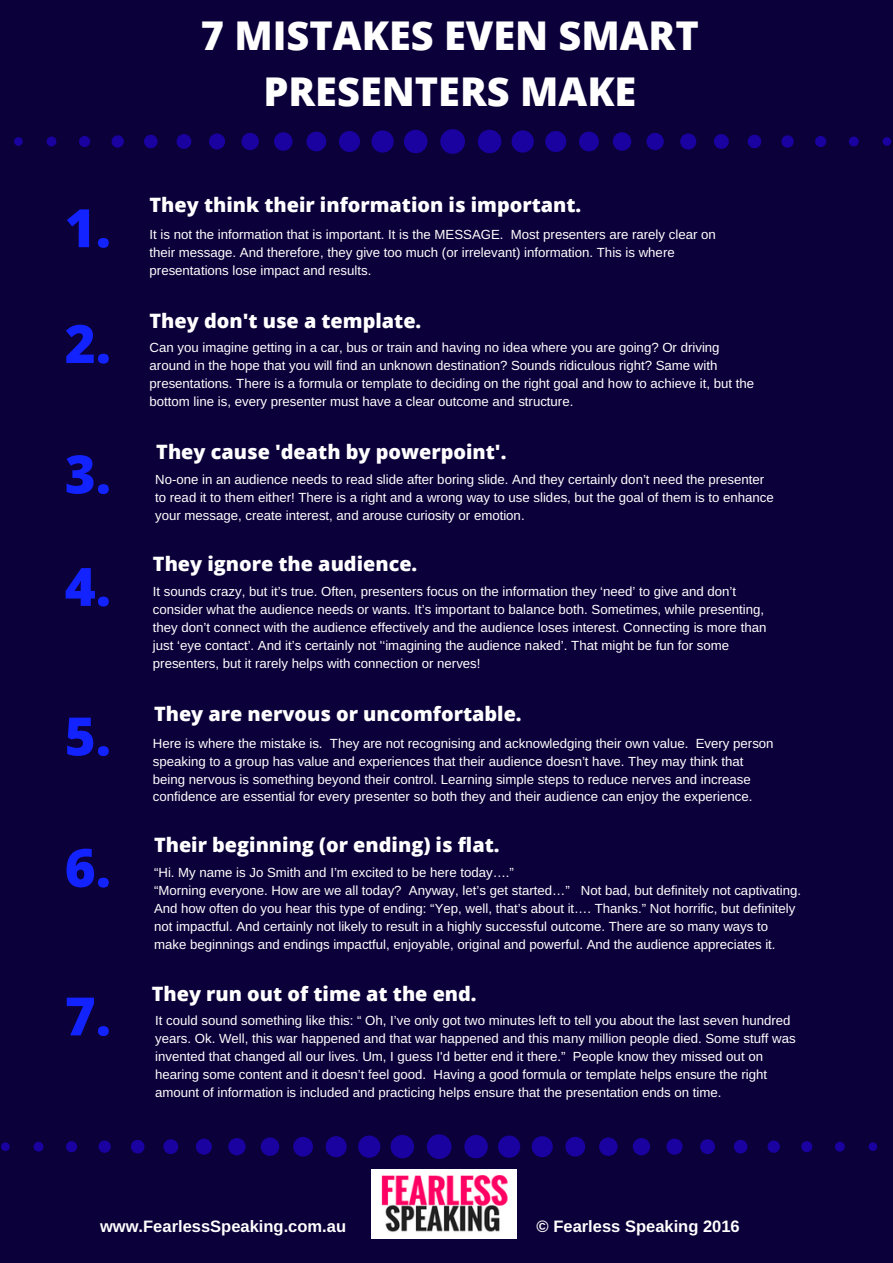
<style>
.page{position:relative;width:893px;height:1263px;background:#fff}
.page>*{position:absolute;margin:0;border:0;box-sizing:border-box;transform-origin:0 0}
.t1{font:800 52.95px/115.8px "Open Sans";color:#1223ff}
.t2{font:800 39.6px/55.1px "Open Sans";color:#fff;text-align:center}
.t3{font:800 19.8px "Open Sans";color:#fff}
.t4{font:700 16.5px "Arimo";color:#fff}
.t5{font:13.2px/18px "Arimo";color:#fff}
.s1{font-family:"Liberation Sans"}
</style>
<div class="page">
<div style="left:0;top:0;width:892px;height:1262px;background:#0b0039"></div>
<div style="left:427px;top:1134px;width:24px;height:25px;background:#1902a0;border-radius:50%"></div>
<div style="left:464px;top:1135px;width:24px;height:23px;background:#1902a0;border-radius:50%"></div>
<div style="left:498px;top:1135px;width:22px;height:22px;background:#1902a0;border-radius:50%"></div>
<svg style="left:531px;top:1136px;width:21px;height:21px"></svg>
<svg style="left:565px;top:1136px;width:20px;height:20px"></svg>
<div style="left:599px;top:1137px;width:18px;height:19px;background:#1902a0;border-radius:50%"></div>
<div style="left:632px;top:1138px;width:18px;height:17px;background:#1902a0;border-radius:50%"></div>
<svg style="left:666px;top:1138px;width:16px;height:16px"></svg>
<svg style="left:700px;top:1139px;width:15px;height:15px"></svg>
<svg style="left:733px;top:1140px;width:14px;height:13px"></svg>
<div style="left:767px;top:1140px;width:12px;height:13px;background:#1902a0;border-radius:50%"></div>
<div style="left:801px;top:1141px;width:11px;height:11px;background:#1902a0;border-radius:50%"></div>
<div style="left:834px;top:1141px;width:10px;height:10px;background:#1902a0;border-radius:50%"></div>
<div style="left:868px;top:1142px;width:9px;height:9px;background:#1902a0;border-radius:50%"></div>
<div style="left:390px;top:1135px;width:24px;height:23px;background:#1902a0;border-radius:50%"></div>
<div style="left:358px;top:1135px;width:22px;height:22px;background:#1902a0;border-radius:50%"></div>
<svg style="left:325px;top:1136px;width:21px;height:21px"></svg>
<div style="left:293px;top:1136px;width:20px;height:20px;background:#1902a0;border-radius:50%"></div>
<div style="left:261px;top:1137px;width:18px;height:19px;background:#1902a0;border-radius:50%"></div>
<svg style="left:228px;top:1138px;width:17px;height:17px"></svg>
<div style="left:196px;top:1138px;width:16px;height:16px;background:#1902a0;border-radius:50%"></div>
<div style="left:163px;top:1139px;width:15px;height:15px;background:#1902a0;border-radius:50%"></div>
<svg style="left:131px;top:1140px;width:13px;height:13px"></svg>
<div style="left:98px;top:1140px;width:13px;height:13px;background:#1902a0;border-radius:50%"></div>
<div style="left:66px;top:1141px;width:11px;height:11px;background:#1902a0;border-radius:50%"></div>
<div style="left:34px;top:1141px;width:9px;height:10px;background:#1902a0;border-radius:50%"></div>
<div style="left:1px;top:1142px;width:9px;height:9px;background:#1902a0;border-radius:50%"></div>
<div style="left:440px;top:129px;width:25px;height:25px;background:#1902a0;border-radius:50%"></div>
<div style="left:478px;top:130px;width:23px;height:23px;background:#1902a0;border-radius:50%"></div>
<div style="left:511px;top:130px;width:23px;height:23px;background:#1902a0;border-radius:50%"></div>
<svg style="left:545px;top:131px;width:21px;height:21px"></svg>
<svg style="left:579px;top:132px;width:19px;height:19px"></svg>
<div style="left:612px;top:132px;width:19px;height:19px;background:#1902a0;border-radius:50%"></div>
<div style="left:646px;top:133px;width:17px;height:17px;background:#1902a0;border-radius:50%"></div>
<svg style="left:680px;top:133px;width:16px;height:17px"></svg>
<svg style="left:714px;top:134px;width:14px;height:15px"></svg>
<svg style="left:747px;top:135px;width:14px;height:13px"></svg>
<div style="left:781px;top:135px;width:12px;height:13px;background:#1902a0;border-radius:50%"></div>
<div style="left:815px;top:136px;width:11px;height:11px;background:#1902a0;border-radius:50%"></div>
<div style="left:848px;top:137px;width:10px;height:9px;background:#1902a0;border-radius:50%"></div>
<div style="left:882px;top:137px;width:9px;height:9px;background:#1902a0;border-radius:50%"></div>
<div style="left:404px;top:130px;width:23px;height:23px;background:#1902a0;border-radius:50%"></div>
<div style="left:371px;top:130px;width:23px;height:23px;background:#1902a0;border-radius:50%"></div>
<svg style="left:339px;top:131px;width:21px;height:21px"></svg>
<div style="left:306px;top:132px;width:20px;height:19px;background:#1902a0;border-radius:50%"></div>
<div style="left:274px;top:132px;width:18px;height:19px;background:#1902a0;border-radius:50%"></div>
<svg style="left:241px;top:133px;width:18px;height:17px"></svg>
<div style="left:209px;top:133px;width:16px;height:16px;background:#1902a0;border-radius:50%"></div>
<div style="left:176px;top:134px;width:15px;height:15px;background:#1902a0;border-radius:50%"></div>
<svg style="left:144px;top:135px;width:14px;height:13px"></svg>
<div style="left:111px;top:135px;width:13px;height:13px;background:#1902a0;border-radius:50%"></div>
<div style="left:79px;top:136px;width:11px;height:11px;background:#1902a0;border-radius:50%"></div>
<div style="left:47px;top:137px;width:9px;height:9px;background:#1902a0;border-radius:50%"></div>
<div style="left:14px;top:137px;width:9px;height:9px;background:#1902a0;border-radius:50%"></div>
<img style="left:371px;top:1169px;width:145px;height:70px">
<h1 class="t1" style="left:65px;top:169px;width:48px">1.<br>2.</h1>
<h1 class="t1" style="left:65px;top:415px;width:48px">3.</h1>
<h1 class="t1" style="left:65px;top:527px;width:48px">4.</h1>
<h1 class="t1" style="left:65px;top:677px;width:48px">5.</h1>
<h1 class="t1" style="left:65px;top:808px;width:48px">6.</h1>
<h1 class="t1" style="left:65px;top:957px;width:48px">7.</h1>
<h2 class="t2" style="left:201px;top:8px;width:499px">7 MISTAKES EVEN SMART<br>PRESENTERS MAKE</h2>
<h3 class="t3" style="left:149px;top:191px;width:433px">They think their information is important.</h3>
<p class="t5" style="left:149px;top:226px;width:567px">It is not the information that is important. It is the MESSAGE. Most presenters are rarely clear on their message. And therefore, they give too much (or irrelevant) information. This is where presentations lose impact and results.</p>
<h3 class="t3" style="left:149px;top:307px;width:273px">They don't use a template.</h3>
<p class="t5" style="left:149px;top:338px;width:606px">Can you imagine getting in a car, bus or train and having no idea where you are going? Or driving around in the hope that you will find an unknown destination? Sounds ridiculous right? Same with presentations. There is a formula or template to deciding on the right goal and how to achieve it, but the bottom line is, every presenter must have a clear outcome and structure.</p>
<h3 class="t3" style="left:156px;top:437px;width:351px">They cause 'death by powerpoint'.</h3>
<p class="t5" style="left:155px;top:471px;width:620px">No-one in an audience needs to read slide after boring slide. And they certainly don’t need the presenter to read it to them either! There is a right and a wrong way to use slides, but the goal of them is to enhance your message, create interest, and arouse curiosity or emotion.</p>
<h3 class="t3" style="left:153px;top:550px;width:266px">They ignore the audience.</h3>
<p class="t5" style="left:153px;top:582px;width:615px">It sounds crazy, but it’s true. Often, presenters focus on the information they ‘need’ to give and don’t consider what the audience needs or wants. It’s important to balance both. Sometimes, while presenting, they don’t connect with the audience effectively and the audience loses interest. Connecting is more than just ‘eye contact’. And it’s certainly not '‘imagining the audience naked’. That might be fun for some presenters, but it rarely helps with connection or nerves!</p>
<h3 class="t3" style="left:154px;top:699px;width:369px">They are nervous or uncomfortable.</h3>
<p class="t5" style="left:153px;top:734px;width:622px">Here is where the mistake is. They are not recognising and acknowledging their own value. Every person speaking to a group has value and experiences that their audience doesn’t have. They may think that being nervous is something beyond their control. Learning simple steps to reduce nerves and increase confidence are essential for every presenter so both they and their audience can enjoy the experience.</p>
<h3 class="t3" style="left:154px;top:831px;width:347px">Their beginning (or ending) is flat.</h3>
<p class="t5" style="left:154px;top:863px;width:648px">“Hi. My name is Jo Smith and I’m excited to be here today<span class="s1">…</span>.”<br>“Morning everyone. How are we all today? Anyway, let’s get started<span class="s1">…</span>” Not bad, but definitely not captivating.<br>And how often do you hear this type of ending: “Yep, well, that’s about it<span class="s1">…</span>. Thanks.” Not horrific, but definitely not impactful. And certainly not likely to result in a highly successful outcome. There are so many ways to make beginnings and endings impactful, enjoyable, original and powerful. And the audience appreciates it.</p>
<h3 class="t3" style="left:152px;top:979px;width:326px">They run out of time at the end.</h3>
<p class="t5" style="left:155px;top:1011px;width:642px">It could sound something like this: “ Oh, I’ve only got two minutes left to tell you about the last seven hundred years. Ok. Well, this war happened and that war happened and this many million people died. Some stuff was invented that changed all our lives. Um, I guess I'd better end it there.” People know they missed out on hearing some content and it doesn’t feel good. Having a good formula or template helps ensure the right amount of information is included and practicing helps ensure that the presentation ends on time.</p>
<p class="t4" style="left:100px;top:1217px;width:247px">www.FearlessSpeaking.com.au</p>
<p class="t4" style="left:536px;top:1217px;width:205px">© Fearless Speaking 2016</p>
</div>
